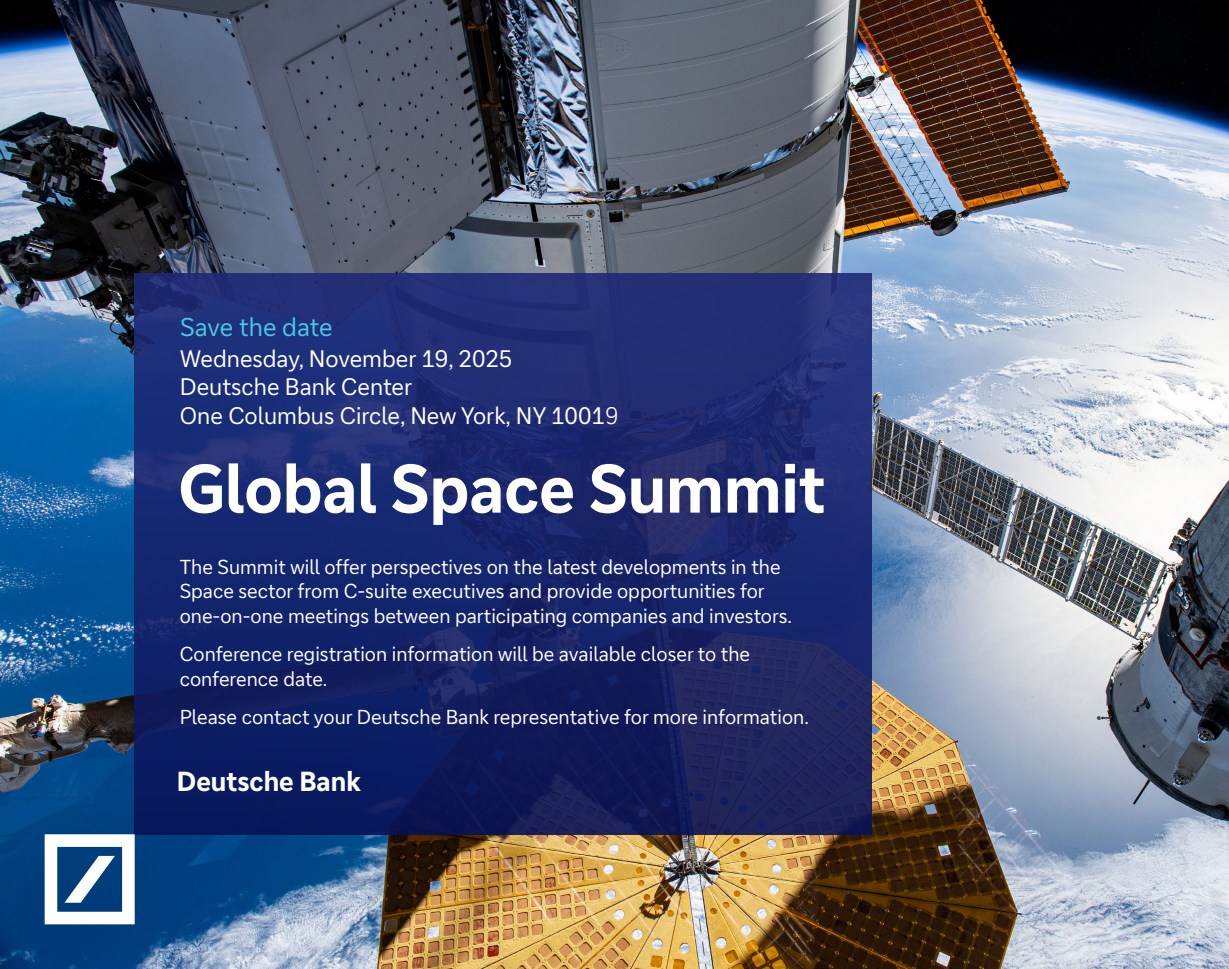
<style>
.page{position:relative;width:1229px;height:969px;background:#fff}
.page>*{position:absolute;margin:0;border:0;box-sizing:border-box;transform-origin:0 0}
.t1{font:700 64.75px "Deutsche Bank";color:#fff}
.t2{font:700 26.25px "Deutsche Bank";color:#fff}
.t3{font:24.5px "Deutsche Bank";letter-spacing:-.005em;color:#4ac9e3}
.t4{font:22.75px/28.2px "Deutsche Bank";color:#fff}
.t5{font:19.25px/24.5px "Deutsche Bank";color:#fff}
.s1{font-family:"Deutsche Bank Display"}
</style>
<div class="page">
<img style="left:0;top:0;width:1228px;height:969px">
<svg style="left:135px;top:273px;width:736px;height:561px;background:#19266a"></svg>
<svg style="left:45px;top:834px;width:90px;height:90px"></svg>
<p class="t3" style="left:180px;top:313px;width:154px">Save the date</p>
<p class="t4" style="left:180px;top:345px;width:440px">Wednesday, November 19, 2025<br>Deutsche Bank Center<br>One Columbus Circle, New York, NY 1001<span class="s1">9</span></p>
<p class="t1" style="left:178px;top:450px;width:648px">Global Space Summit</p>
<p class="t5" style="left:180px;top:554px;width:614px">The Summit will offer perspectives on the latest developments in the<br>Space sector from C-suite executives and provide opportunities for one-on-one meetings between participating companies and investors.</p>
<p class="t5" style="left:180px;top:642px;width:572px">Conference registration information will be available closer to the conference date.</p>
<p class="t5" style="left:180px;top:705px;width:630px">Please contact your Deutsche Bank representative for more information.</p>
<p class="t2" style="left:177px;top:765px;width:185px">Deutsche Bank</p>
</div>
